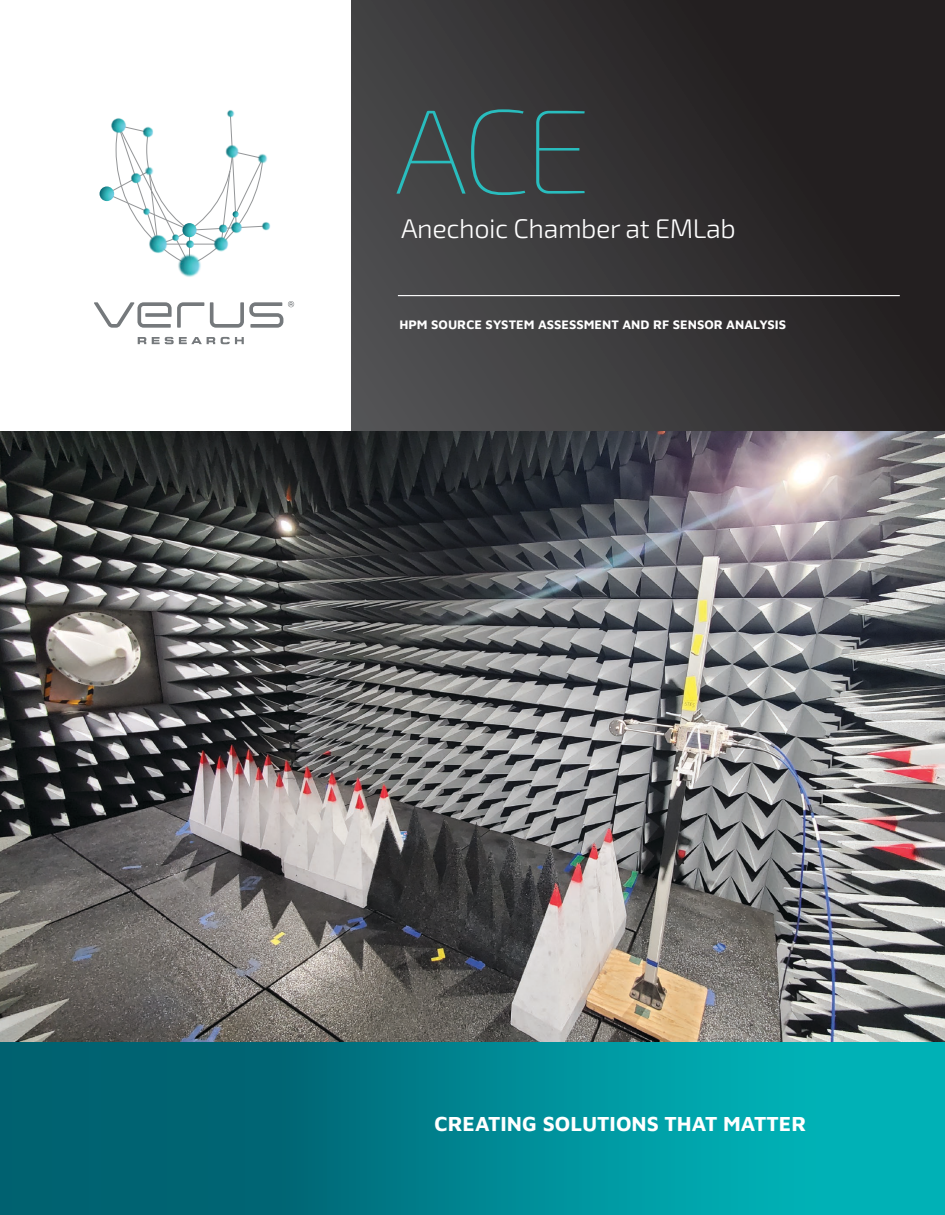
<style>
.page{position:relative;width:945px;height:1215px;background:#fff}
.page>*{position:absolute;margin:0;border:0;box-sizing:border-box;transform-origin:0 0}
.t1{font:100 120px "Exo 2.0";color:#29bdbe}
.t2{font:300 27px "Exo 2.0";letter-spacing:-.015em;color:#fff}
.t3{font:700 21px "Maven Pro";color:#fff}
.t4{font:700 12.75px "Maven Pro";color:#fff}
</style>
<div class="page">
<div style="left:0;top:1040px;width:945px;height:175px;background:linear-gradient(to right,#005264,#00bbc0)"></div>
<div style="left:351px;top:0;width:594px;height:432px;background:linear-gradient(to right,#4b4b4d,#1f1b1b)"></div>
<svg style="left:94px;top:302px;width:87px;height:26px"></svg>
<svg style="left:138px;top:337px;width:8px;height:7px"></svg>
<svg style="left:221px;top:337px;width:23px;height:7px"></svg>
<svg style="left:152px;top:337px;width:63px;height:7px"></svg>
<img style="left:225px;top:110px;width:43px;height:59px">
<img style="left:224px;top:170px;width:38px;height:16px">
<img style="left:128px;top:305px;width:82px;height:22px">
<img style="left:97px;top:185px;width:113px;height:120px">
<img style="left:163px;top:186px;width:108px;height:117px">
<img style="left:111px;top:118px;width:43px;height:67px">
<svg style="left:210px;top:301px;width:84px;height:27px"></svg>
<hr style="left:398px;top:295px;width:502px;height:1px;background:#fff">
<img style="left:0;top:432px;width:945px;height:609px">
<h1 class="t1" style="left:394px;top:83px;width:199px">ACE</h1>
<h2 class="t2" style="left:401px;top:213px;width:336px">Anechoic Chamber at EMLab</h2>
<p class="t4" style="left:399px;top:316px;width:388px">HPM SOURCE SYSTEM ASSESSMENT AND RF SENSOR ANALYSIS</p>
<h3 class="t3" style="left:434px;top:1109px;width:373px">CREATING SOLUTIONS THAT MATTER</h3>
</div>
